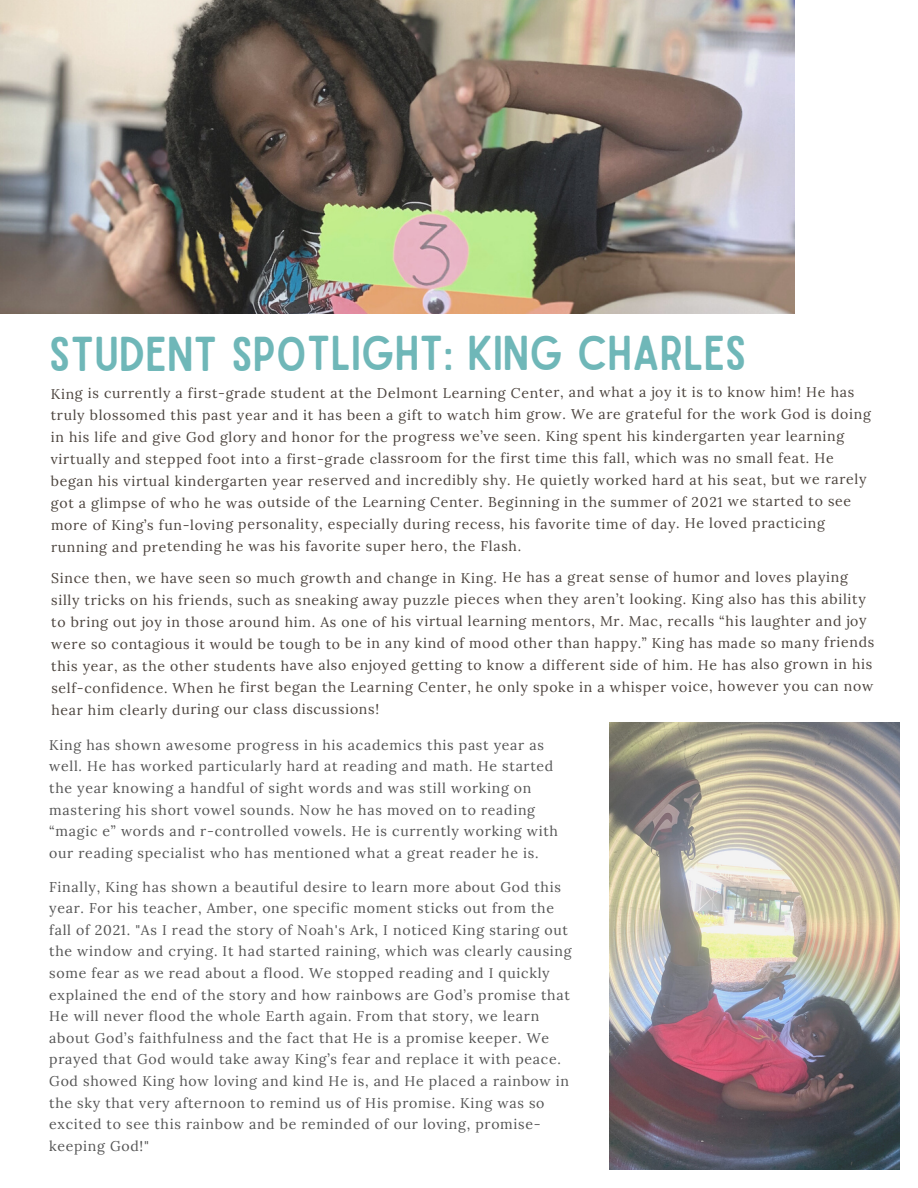
<style>
.page{position:relative;width:918px;height:1188px;background:#fff}
.page>*{position:absolute;margin:0;border:0;box-sizing:border-box;transform-origin:0 0}
.t1{font:46.8px "Sailors";color:#6fb7b8}
.t2{font:14.1px/21.9px "Lora";letter-spacing:.045em;color:#4b433d}
.t3{font:14.1px/21.6px "Lora";letter-spacing:.05em;color:#545454}
</style>
<div class="page">
<img style="left:0;top:0;width:795px;height:314px">
<img style="left:610px;top:722px;width:289px;height:448px">
<h1 class="t1" style="left:49px;top:336px;width:699px">STUDENT SPOTLIGHT: KING CHARLES</h1>
<p class="t2" style="left:51px;top:382px;width:822px">King is currently a first-grade student at the Delmont Learning Center, and what a joy it is to know him! He has truly blossomed this past year and it has been a gift to watch him grow. We are grateful for the work God is doing in his life and give God glory and honor for the progress we’ve seen. King spent his kindergarten year learning virtually and stepped foot into a first-grade classroom for the first time this fall, which was no small feat. He began his virtual kindergarten year reserved and incredibly shy. He quietly worked hard at his seat, but we rarely got a glimpse of who he was outside of the Learning Center. Beginning in the summer of 2021 we started to see more of King’s fun-loving personality, especially during recess, his favorite time of day. He loved practicing running and pretending he was his favorite super hero, the Flash.</p>
<p class="t2" style="left:51px;top:566px;width:825px">Since then, we have seen so much growth and change in King. He has a great sense of humor and loves playing silly tricks on his friends, such as sneaking away puzzle pieces when they aren’t looking. King also has this ability to bring out joy in those around him. As one of his virtual learning mentors, Mr. Mac, recalls “his laughter and joy were so contagious it would be tough to be in any kind of mood other than happy.” King has made so many friends this year, as the other students have also enjoyed getting to know a different side of him. He has also grown in his self-confidence. When he first began the Learning Center, he only spoke in a whisper voice, however you can now hear him clearly during our class discussions!</p>
<p class="t3" style="left:49px;top:734px;width:510px">King has shown awesome progress in his academics this past year as well. He has worked particularly hard at reading and math. He started the year knowing a handful of sight words and was still working on mastering his short vowel sounds. Now he has moved on to reading “magic e” words and r-controlled vowels. He is currently working with our reading specialist who has mentioned what a great reader he is.</p>
<p class="t3" style="left:49px;top:876px;width:524px">Finally, King has shown a beautiful desire to learn more about God this year. For his teacher, Amber, one specific moment sticks out from the fall of 2021. "As I read the story of Noah's Ark, I noticed King staring out the window and crying. It had started raining, which was clearly causing some fear as we read about a flood. We stopped reading and I quickly explained the end of the story and how rainbows are God’s promise that He will never flood the whole Earth again. From that story, we learn about God’s faithfulness and the fact that He is a promise keeper. We prayed that God would take away King’s fear and replace it with peace.<br>God showed King how loving and kind He is, and He placed a rainbow in the sky that very afternoon to remind us of His promise. King was so excited to see this rainbow and be reminded of our loving, promise&shy;keeping God!"</p>
</div>
